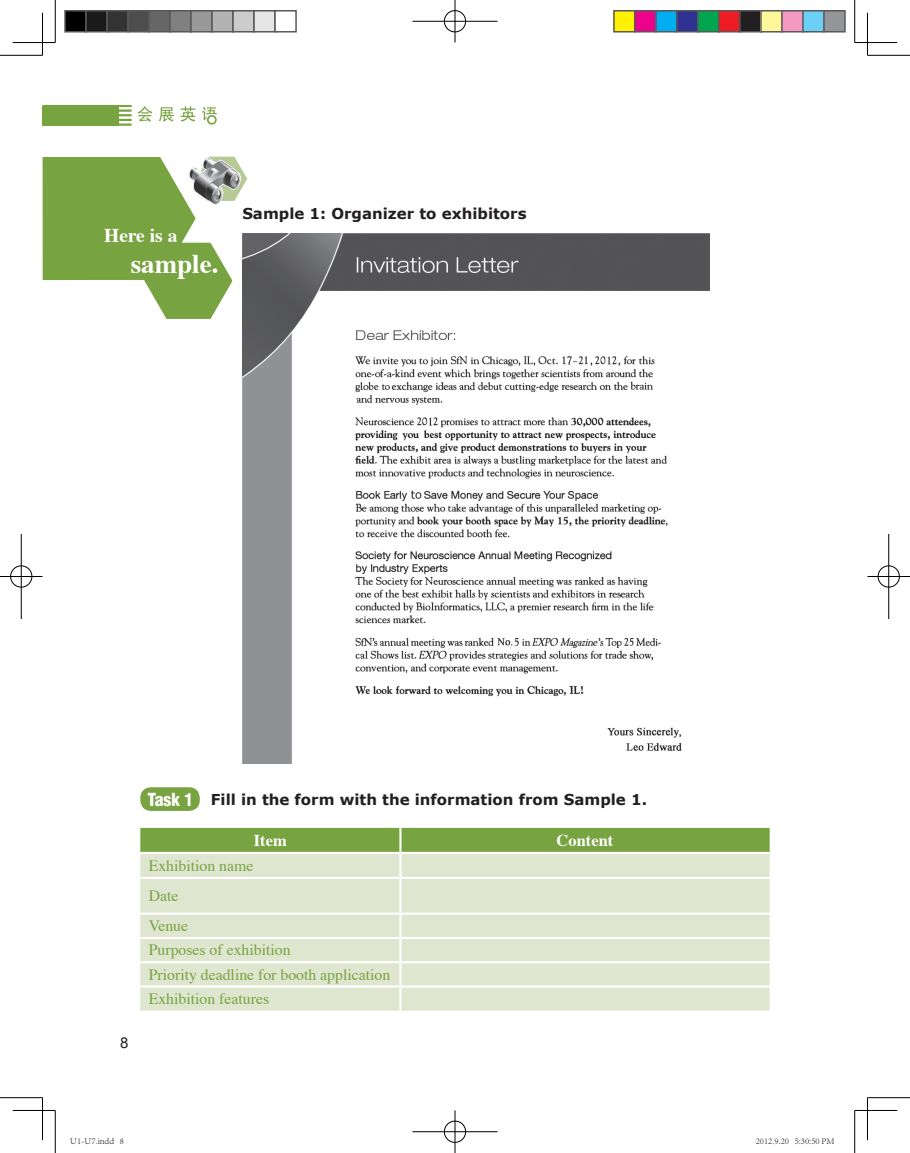
<style>
.page{position:relative;width:910px;height:1153px;background:#fff}
.page>*{position:absolute;margin:0;border:0;box-sizing:border-box;transform-origin:0 0}
.t1{font:700 27px "Times";color:#fff}
.t2{font:700 19.5px "Times";color:#fff}
.t3{font:700 16.5px "Times";color:#fff}
.t4{font:15.75px/30.2px "Times";color:#78a341}
.t5{font:700 15px "Verdana";color:#231f20}
.t6{font:15px "Arial";color:#231f20}
.t7{font:300 9px "Adobe Song Std";color:#000}
.s1{font-family:"Helvetica";font-weight:900;font-stretch:condensed;font-size:17.55px;color:#fff}
</style>
<div class="page">
<img style="left:243px;top:233px;width:467px;height:530px">
<div style="left:140px;top:787px;width:60px;height:23px;background:#78a341;border-radius:11px"></div>
<div style="left:140px;top:827px;width:630px;height:24px;background:#78a341"></div>
<div style="left:140px;top:853px;width:630px;height:157px;background:#dfe6d0"></div>
<hr style="left:399px;top:827px;width:2px;height:24px;background:#fff">
<hr style="left:399px;top:853px;width:2px;height:23px;background:#fff">
<hr style="left:399px;top:878px;width:2px;height:34px;background:#fff">
<hr style="left:140px;top:912px;width:260px;height:2px;background:#fff">
<hr style="left:400px;top:912px;width:370px;height:2px;background:#fff">
<hr style="left:399px;top:914px;width:2px;height:22px;background:#fff">
<hr style="left:140px;top:936px;width:260px;height:2px;background:#fff">
<hr style="left:400px;top:936px;width:370px;height:2px;background:#fff">
<hr style="left:399px;top:938px;width:2px;height:23px;background:#fff">
<hr style="left:140px;top:961px;width:260px;height:2px;background:#fff">
<hr style="left:400px;top:961px;width:370px;height:2px;background:#fff">
<hr style="left:399px;top:963px;width:2px;height:22px;background:#fff">
<hr style="left:140px;top:985px;width:260px;height:2px;background:#fff">
<hr style="left:400px;top:985px;width:370px;height:2px;background:#fff">
<hr style="left:399px;top:987px;width:2px;height:23px;background:#fff">
<hr style="left:140px;top:876px;width:260px;height:2px;background:#fff">
<hr style="left:400px;top:876px;width:370px;height:2px;background:#fff">
<svg style="left:43px;top:157px;width:204px;height:168px"></svg>
<img style="left:187px;top:156px;width:55px;height:52px">
<div style="left:43px;top:107px;width:76px;height:19px;background:#78a341"></div>
<hr style="left:43px;top:105px;width:89px;height:2px;background:#78a341">
<hr style="left:43px;top:109px;width:89px;height:3px;background:#78a341">
<div style="left:206px;top:114px;width:12px;height:12px;border:1px solid #fff;border-radius:50%"></div>
<svg style="left:137px;top:106px;width:80px;height:17px"></svg>
<hr style="left:43px;top:114px;width:89px;height:2px;background:#78a341">
<hr style="left:43px;top:119px;width:89px;height:2px;background:#78a341">
<hr style="left:43px;top:123px;width:89px;height:3px;background:#78a341">
<hr style="left:0;top:55px;width:43px;height:1px;background:#000">
<hr style="left:867px;top:55px;width:43px;height:1px;background:#000">
<hr style="left:0;top:1097px;width:43px;height:1px;background:#000">
<hr style="left:867px;top:1097px;width:43px;height:1px;background:#000">
<hr style="left:55px;top:0;width:1px;height:43px;background:#000">
<hr style="left:55px;top:1110px;width:1px;height:42px;background:#000">
<hr style="left:854px;top:0;width:1px;height:43px;background:#000">
<hr style="left:854px;top:1110px;width:1px;height:42px;background:#000">
<hr style="left:13px;top:42px;width:42px;height:1px;background:#000">
<hr style="left:855px;top:42px;width:42px;height:1px;background:#000">
<hr style="left:13px;top:1110px;width:42px;height:1px;background:#000">
<hr style="left:855px;top:1110px;width:42px;height:1px;background:#000">
<hr style="left:42px;top:13px;width:1px;height:42px;background:#000">
<hr style="left:42px;top:1097px;width:1px;height:43px;background:#000">
<hr style="left:867px;top:13px;width:1px;height:42px;background:#000">
<hr style="left:867px;top:1097px;width:1px;height:43px;background:#000">
<div style="left:443px;top:10px;width:24px;height:23px;border:2px solid #fff;border-radius:50%"></div>
<hr style="left:412px;top:20px;width:85px;height:2px;background:#fff">
<hr style="left:454px;top:0;width:2px;height:43px;background:#fff">
<div style="left:444px;top:10px;width:22px;height:22px;border:1px solid #000;border-radius:50%"></div>
<hr style="left:412px;top:21px;width:85px;height:1px;background:#000">
<hr style="left:455px;top:0;width:1px;height:43px;background:#000">
<div style="left:443px;top:1119px;width:24px;height:24px;border:2px solid #fff;border-radius:50%"></div>
<hr style="left:412px;top:1130px;width:85px;height:2px;background:#fff">
<hr style="left:454px;top:1110px;width:2px;height:42px;background:#fff">
<div style="left:444px;top:1120px;width:22px;height:22px;border:1px solid #000;border-radius:50%"></div>
<hr style="left:412px;top:1131px;width:85px;height:1px;background:#000">
<hr style="left:455px;top:1110px;width:1px;height:42px;background:#000">
<div style="left:10px;top:564px;width:23px;height:24px;border:2px solid #fff;border-radius:50%"></div>
<hr style="left:0;top:575px;width:43px;height:2px;background:#fff">
<hr style="left:20px;top:534px;width:2px;height:85px;background:#fff">
<div style="left:10px;top:565px;width:22px;height:22px;border:1px solid #000;border-radius:50%"></div>
<hr style="left:0;top:576px;width:43px;height:1px;background:#000">
<hr style="left:21px;top:534px;width:1px;height:85px;background:#000">
<div style="left:877px;top:564px;width:23px;height:24px;border:2px solid #fff;border-radius:50%"></div>
<hr style="left:867px;top:575px;width:43px;height:2px;background:#fff">
<hr style="left:888px;top:534px;width:2px;height:85px;background:#fff">
<div style="left:878px;top:565px;width:22px;height:22px;border:1px solid #000;border-radius:50%"></div>
<hr style="left:867px;top:576px;width:43px;height:1px;background:#000">
<hr style="left:888px;top:534px;width:1px;height:85px;background:#000">
<div style="left:65px;top:11px;width:21px;height:21px;background:#000"></div>
<div style="left:64px;top:10px;width:23px;height:23px;border:2px solid #595959"></div>
<div style="left:86px;top:11px;width:21px;height:21px;background:#1a1a1a"></div>
<div style="left:85px;top:10px;width:23px;height:23px;border:2px solid #595959"></div>
<div style="left:107px;top:11px;width:21px;height:21px;background:#333"></div>
<div style="left:106px;top:10px;width:23px;height:23px;border:2px solid #595959"></div>
<div style="left:128px;top:11px;width:21px;height:21px;background:#4d4d4d"></div>
<div style="left:127px;top:10px;width:23px;height:23px;border:2px solid #595959"></div>
<div style="left:149px;top:11px;width:21px;height:21px;background:#666"></div>
<div style="left:148px;top:10px;width:23px;height:23px;border:2px solid #595959"></div>
<div style="left:170px;top:11px;width:21px;height:21px;background:#808080"></div>
<div style="left:169px;top:10px;width:23px;height:23px;border:2px solid #595959"></div>
<div style="left:191px;top:11px;width:21px;height:21px;background:#999"></div>
<div style="left:190px;top:10px;width:23px;height:23px;border:2px solid #595959"></div>
<div style="left:212px;top:11px;width:21px;height:21px;background:#b3b3b3"></div>
<div style="left:211px;top:10px;width:23px;height:23px;border:2px solid #595959"></div>
<div style="left:233px;top:11px;width:21px;height:21px;background:#ccc"></div>
<div style="left:232px;top:10px;width:23px;height:23px;border:2px solid #595959"></div>
<div style="left:254px;top:11px;width:21px;height:21px;background:#e6e6e6"></div>
<div style="left:253px;top:10px;width:23px;height:23px;border:2px solid #595959"></div>
<div style="left:274px;top:10px;width:23px;height:23px;border:2px solid #595959"></div>
<div style="left:614px;top:11px;width:21px;height:21px;background:#fff101"></div>
<div style="left:613px;top:10px;width:23px;height:23px;border:2px solid #595959"></div>
<div style="left:635px;top:11px;width:21px;height:21px;background:#ed028c"></div>
<div style="left:634px;top:10px;width:23px;height:23px;border:2px solid #595959"></div>
<div style="left:656px;top:11px;width:21px;height:21px;background:#00aeef"></div>
<div style="left:655px;top:10px;width:23px;height:23px;border:2px solid #595959"></div>
<div style="left:677px;top:11px;width:21px;height:21px;background:#2e3092"></div>
<div style="left:676px;top:10px;width:23px;height:23px;border:2px solid #595959"></div>
<div style="left:698px;top:11px;width:21px;height:21px;background:#00a54f"></div>
<div style="left:697px;top:10px;width:23px;height:23px;border:2px solid #595959"></div>
<div style="left:719px;top:11px;width:21px;height:21px;background:#ee1d23"></div>
<div style="left:718px;top:10px;width:23px;height:23px;border:2px solid #595959"></div>
<div style="left:740px;top:11px;width:21px;height:21px;background:#231f20"></div>
<div style="left:739px;top:10px;width:23px;height:23px;border:2px solid #595959"></div>
<div style="left:761px;top:11px;width:21px;height:21px;background:#fff79a"></div>
<div style="left:760px;top:10px;width:23px;height:23px;border:2px solid #595959"></div>
<div style="left:782px;top:11px;width:21px;height:21px;background:#f499c2"></div>
<div style="left:781px;top:10px;width:23px;height:23px;border:2px solid #595959"></div>
<div style="left:803px;top:11px;width:21px;height:21px;background:#6bcff6"></div>
<div style="left:802px;top:10px;width:23px;height:23px;border:2px solid #595959"></div>
<div style="left:824px;top:11px;width:21px;height:21px;background:#939598"></div>
<div style="left:823px;top:10px;width:23px;height:23px;border:2px solid #595959"></div>
<p class="t2" style="left:104px;top:216px;width:75px">Here is a</p>
<p class="t1" style="left:131px;top:238px;width:89px">sample.</p>
<p class="t5" style="left:242px;top:204px;width:286px">Sample 1: Organizer to exhibitors</p>
<p class="t6" style="left:120px;top:1032px;width:10px">8</p>
<p class="t5" style="left:147px;top:790px;width:501px"><span class="s1">Task 1</span> Fill in the form with the information from Sample 1.</p>
<p class="t3" style="left:254px;top:824px;width:34px">Item</p>
<p class="t3" style="left:557px;top:824px;width:58px">Content</p>
<p class="t4" style="left:149px;top:848px;width:106px">Exhibition name<br>Date<br>Venue</p>
<p class="t4" style="left:149px;top:936px;width:243px;line-height:24.3px">Purposes of exhibition<br>Priority deadline for booth application<br>Exhibition features</p>
<p class="t7" style="left:70px;top:1135px;width:55px">U1-U7.indd 8</p>
<p class="t7" style="left:756px;top:1135px;width:80px">2012.9.20 5:30:50 PM</p>
</div>
